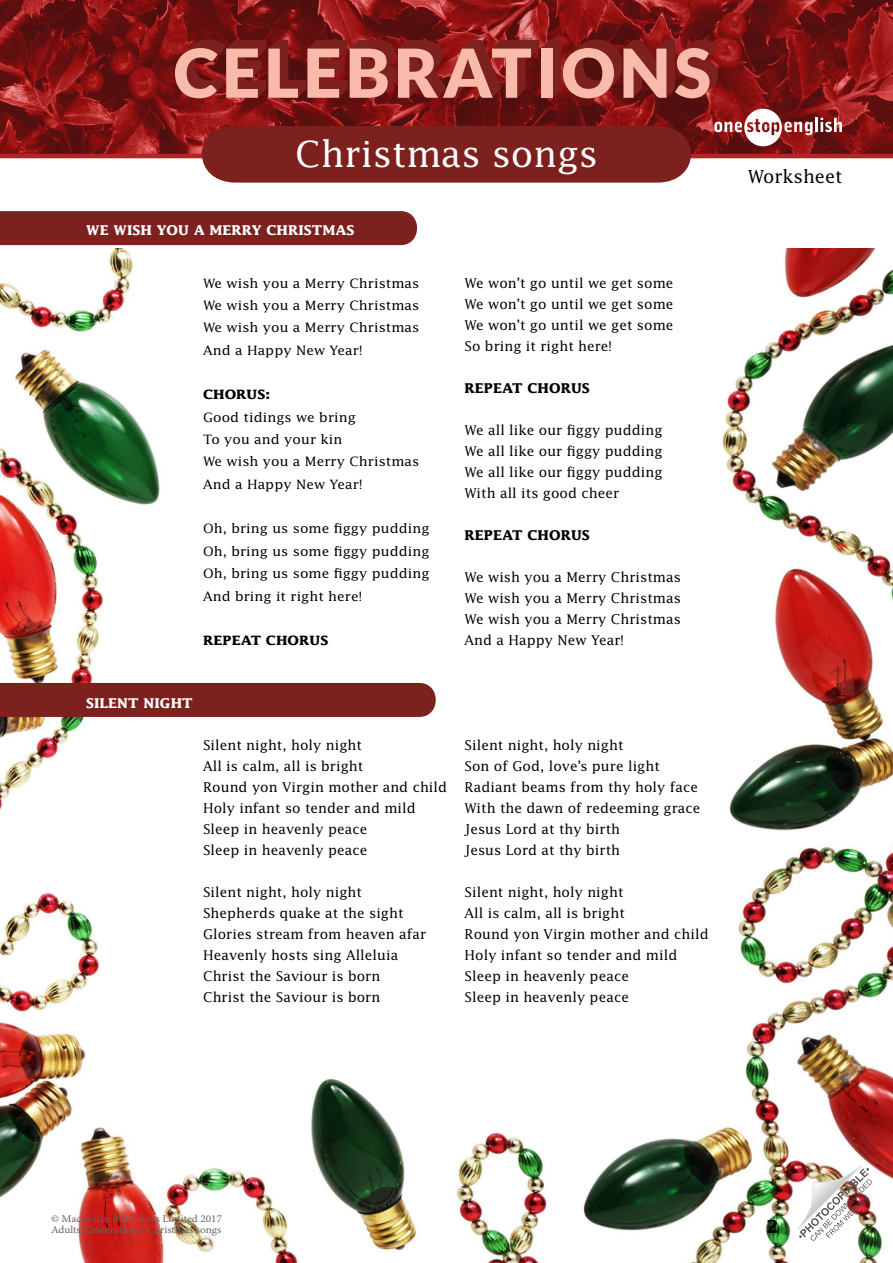
<style>
.page{position:relative;width:893px;height:1263px;background:#fff}
.page>*{position:absolute;margin:0;border:0;box-sizing:border-box;transform-origin:0 0}
.t1{font:36px "Lucida Std";color:#fff}
.t2{font:18px "Lucida Std";color:#000}
.t3{font:700 18px "Lucida Std";color:#000}
.t4{font:13.5px/21px "Lucida Std";letter-spacing:.005em;color:#000}
.t5{font:700 13.5px "Lucida Std";letter-spacing:.005em;color:#fff}
.t6{font:700 13.5px "Lucida Std";letter-spacing:.005em;color:#000}
.t7{font:12.9px/22.4px "Lucida Std";letter-spacing:.005em;color:#000;text-align:justify;scale:1.05 1}
.t8{font:700 12.9px "Lucida Std";letter-spacing:.005em;color:#000;scale:1.05 1}
.t9{font:10.5px/10.5px "Minion Pro";color:#646363;scale:1.08 1}
</style>
<div class="page">
<img style="left:0;top:249px;width:893px;height:1014px">
<div style="left:0;top:683px;width:441px;height:34px;background:#7c211e"></div>
<div style="left:0;top:211px;width:418px;height:34px;background:#7c211e"></div>
<img style="left:0;top:0;width:893px;height:154px">
<img style="left:797px;top:1165px;width:75px;height:76px">
<hr style="left:0;top:154px;width:893px;height:4px;background:#af2626">
<svg style="left:714px;top:109px;width:99px;height:37px"></svg>
<hr style="left:815px;top:118px;width:3px;height:14px;background:#fff">
<svg style="left:820px;top:118px;width:22px;height:14px"></svg>
<div style="left:549px;top:40px;width:12px;height:49px;background:#7c211e"></div>
<div style="left:548px;top:41px;width:12px;height:49px;background:#7c211e"></div>
<div style="left:548px;top:42px;width:11px;height:49px;background:#7c211e"></div>
<div style="left:547px;top:43px;width:11px;height:49px;background:#7c211e"></div>
<div style="left:546px;top:43px;width:11px;height:50px;background:#7c211e"></div>
<div style="left:545px;top:44px;width:12px;height:50px;background:#7c211e"></div>
<div style="left:544px;top:45px;width:12px;height:49px;background:#7c211e"></div>
<div style="left:543px;top:46px;width:12px;height:49px;background:#7c211e"></div>
<div style="left:542px;top:47px;width:12px;height:49px;background:#7c211e"></div>
<div style="left:542px;top:48px;width:11px;height:49px;background:#f9baaa"></div>
<svg style="left:175px;top:40px;width:365px;height:58px;background:#ac5951"></svg>
<div style="left:541px;top:49px;width:11px;height:49px;background:#f9baaa"></div>
<svg style="left:563px;top:40px;width:155px;height:58px;background:#ad5b54"></svg>
<svg style="left:191px;top:126px;width:511px;height:57px;background:#812926"></svg>
<h1 class="t1" style="left:295px;top:132px;width:304px">Christmas songs</h1>
<p class="t5" style="left:86px;top:222px;width:270px">WE WISH YOU A MERRY CHRISTMAS</p>
<p class="t7" style="left:203px;top:272px;width:207px">We wish you a Merry Christmas We wish you a Merry Christmas We wish you a Merry Christmas And a Happy New Year!</p>
<p class="t8" style="left:203px;top:387px;width:65px">CHORUS:</p>
<p class="t7" style="left:203px;top:406px;width:207px;text-align:left">Good tidings we bring<br>To you and your kin<br>We wish you a Merry Christmas<br>And a Happy New Year!</p>
<p class="t7" style="left:203px;top:517px;width:217px">Oh, bring us some figgy pudding Oh, bring us some figgy pudding Oh, bring us some figgy pudding And bring it right here!</p>
<p class="t8" style="left:203px;top:633px;width:121px">REPEAT CHORUS</p>
<p class="t4" style="left:465px;top:272px;width:210px;text-align:justify">We won’t go until we get some We won’t go until we get some We won’t go until we get some So bring it right here!</p>
<p class="t6" style="left:465px;top:380px;width:127px">REPEAT CHORUS</p>
<p class="t4" style="left:465px;top:419px;width:199px;text-align:justify">We all like our figgy pudding We all like our figgy pudding We all like our figgy pudding With all its good cheer</p>
<p class="t6" style="left:465px;top:527px;width:127px">REPEAT CHORUS</p>
<p class="t4" style="left:465px;top:566px;width:218px;text-align:justify">We wish you a Merry Christmas We wish you a Merry Christmas We wish you a Merry Christmas And a Happy New Year!</p>
<p class="t5" style="left:86px;top:695px;width:108px">SILENT NIGHT</p>
<p class="t4" style="left:203px;top:734px;width:246px">Silent night, holy night<br>All is calm, all is bright<br>Round yon Virgin mother and child<br>Holy infant so tender and mild<br>Sleep in heavenly peace<br>Sleep in heavenly peace</p>
<p class="t4" style="left:203px;top:881px;width:225px">Silent night, holy night<br>Shepherds quake at the sight<br>Glories stream from heaven afar<br>Heavenly hosts sing Alleluia<br>Christ the Saviour is born<br>Christ the Saviour is born</p>
<p class="t4" style="left:465px;top:734px;width:237px">Silent night, holy night<br>Son of God, love’s pure light<br>Radiant beams from thy holy face<br>With the dawn of redeeming grace<br>Jesus Lord at thy birth<br>Jesus Lord at thy birth</p>
<p class="t4" style="left:465px;top:881px;width:246px">Silent night, holy night<br>All is calm, all is bright<br>Round yon Virgin mother and child<br>Holy infant so tender and mild<br>Sleep in heavenly peace<br>Sleep in heavenly peace</p>
<h2 class="t2" style="left:748px;top:165px;width:96px">Worksheet</h2>
<p class="t9" style="left:51px;top:1214px;width:160px">© Macmillan Publishers Limited 2017<br>Adults/Celebrations: Christmas songs</p>
<h2 class="t3" style="left:766px;top:1215px;width:14px">2</h2>
</div>
